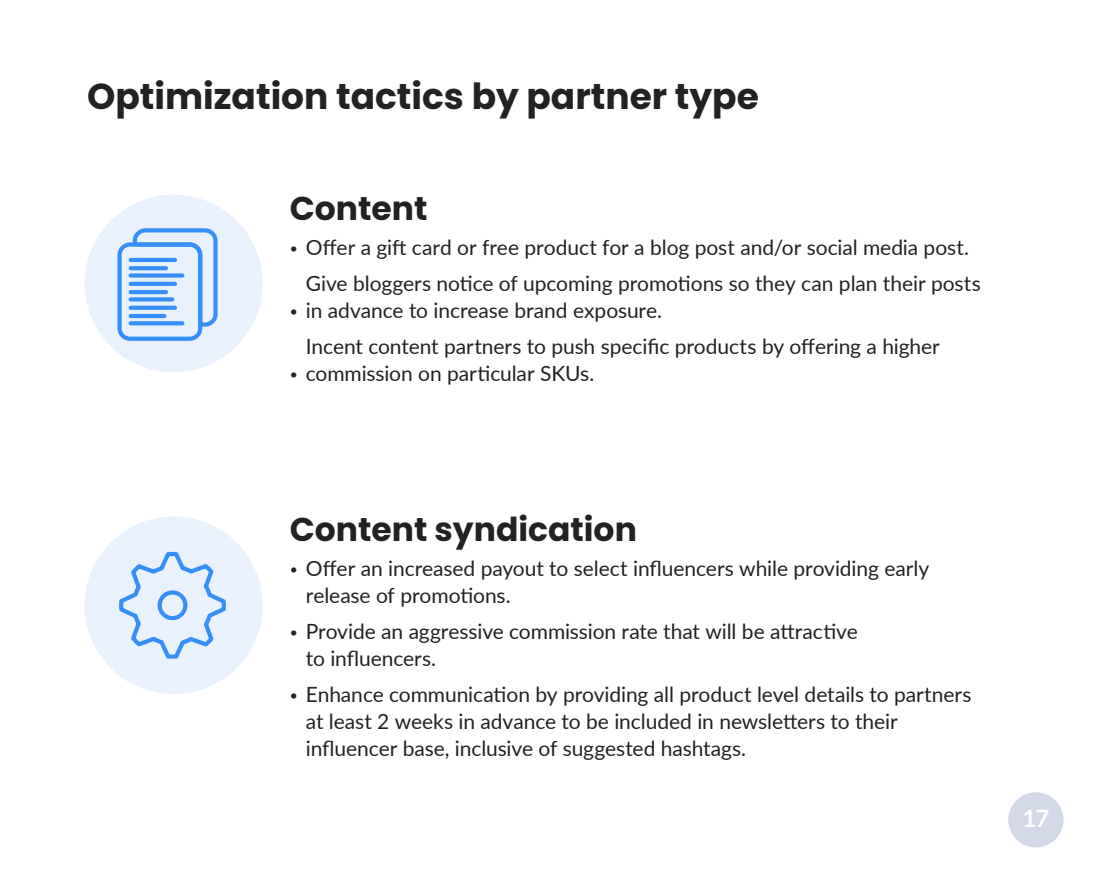
<style>
.page{position:relative;width:1107px;height:891px;background:#fff}
.page>*{position:absolute;margin:0;border:0;box-sizing:border-box;transform-origin:0 0}
.t1{font:700 36px "Poppins";color:#212322}
.t2{font:700 33px "Poppins";color:#212322}
.t3{font:700 24px "Lato";color:#fff}
.t4{font:21px/27px "Lato";letter-spacing:-.005em;color:#212322}
.s1{font-family:"Poppins"}
</style>
<div class="page">
<div style="left:85px;top:195px;width:178px;height:177px;background:#e9f2fc;border-radius:50%"></div>
<div style="left:85px;top:516px;width:178px;height:178px;background:#e9f2fc;border-radius:50%"></div>
<div style="left:117px;top:242px;width:85px;height:99px;border:4px solid #368ef8;border-radius:10px"></div>
<svg style="left:131px;top:228px;width:87px;height:101px"></svg>
<svg style="left:118px;top:516px;width:110px;height:143px"></svg>
<div style="left:1008px;top:792px;width:55px;height:55px;background:#d4d9ea;border-radius:50%"></div>
<h1 class="t1" style="left:87px;top:75px;width:673px">Optimization tactics by partner type</h1>
<h2 class="t2" style="left:290px;top:190px;width:139px">Content</h2>
<p class="t4" style="left:306px;top:228px;width:677px;line-height:36px;text-indent:-16px"><span class="s1">•</span> Offer a gift card or free product for a blog post and/or social media post.<br>Give bloggers notice of upcoming promotions so they can plan their posts</p>
<p class="t4" style="left:306px;top:291px;width:636px;line-height:36px;text-indent:-16px"><span class="s1">•</span> in advance to increase brand exposure.<br>Incent content partners to push specific products by offering a higher</p>
<p class="t4" style="left:289px;top:359px;width:306px"><span class="s1">•</span> commission on particular SKUs.</p>
<h2 class="t2" style="left:290px;top:510px;width:349px">Content syndication</h2>
<p class="t4" style="left:306px;top:554px;width:625px;text-indent:-16px"><span class="s1">•</span> Offer an increased payout to select influencers while providing early release of promotions.</p>
<p class="t4" style="left:306px;top:617px;width:553px;text-indent:-16px"><span class="s1">•</span> Provide an aggressive commission rate that will be attractive to influencers.</p>
<p class="t4" style="left:306px;top:680px;width:667px;text-indent:-16px"><span class="s1">•</span> Enhance communication by providing all product level details to partners at least 2 weeks in advance to be included in newsletters to their influencer base, inclusive of suggested hashtags.</p>
<p class="t3" style="left:1023px;top:801px;width:28px">17</p>
</div>
